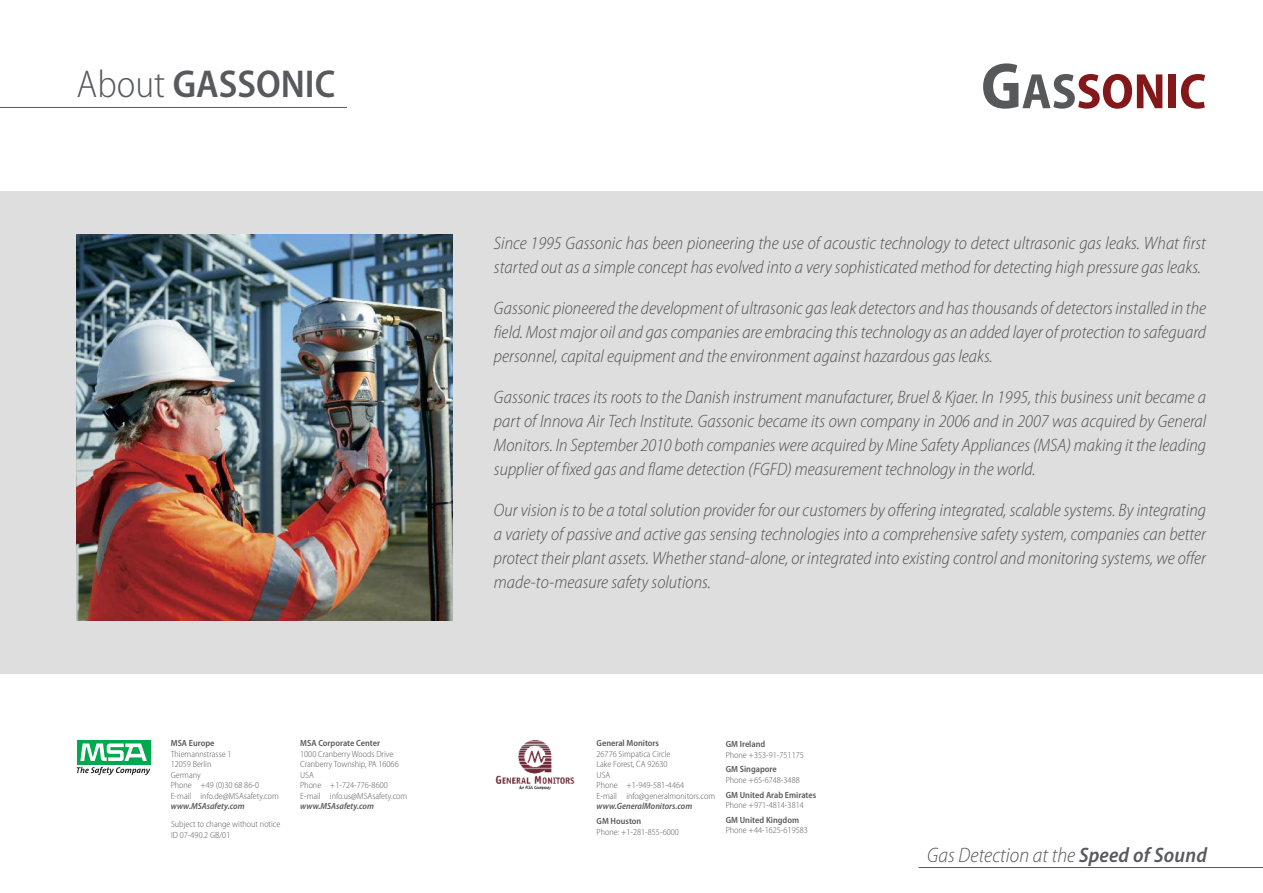
<style>
.page{position:relative;width:1263px;height:893px;background:#fff}
.page>*{position:absolute;margin:0;border:0;box-sizing:border-box;transform-origin:0 0}
.t1{font:600 semi-condensed 39px "Myriad Pro";color:#58595c}
.t2{font:italic 300 semi-condensed 21px "Myriad Pro";color:#58595c}
.t3{font:italic 300 semi-condensed 18px/24px "Myriad Pro";color:#525152;text-align:justify}
.t4{font:300 semi-condensed 9px/10.5px "Myriad Pro";color:#58595c}
.t5{font:600 semi-condensed 9px "Myriad Pro";color:#58595c}
.t6{font:italic 600 semi-condensed 9px "Myriad Pro";color:#58595c}
.s1{font-weight:300}
.s2{font-weight:600}
</style>
<div class="page">
<svg style="left:983px;top:63px;width:179px;height:46px"></svg>
<div style="left:1169px;top:74px;width:7px;height:34px;background:#83171a"></div>
<svg style="left:1181px;top:74px;width:24px;height:35px"></svg>
<div style="left:0;top:191px;width:1263px;height:482px;background:#dfdedf"></div>
<img style="left:77px;top:234px;width:375px;height:387px">
<svg style="left:77px;top:764px;width:74px;height:6px"></svg>
<div style="left:77px;top:740px;width:74px;height:24px;background:#00a94e"></div>
<svg style="left:80px;top:743px;width:67px;height:18px"></svg>
<svg style="left:77px;top:767px;width:73px;height:8px"></svg>
<img style="left:495px;top:739px;width:80px;height:51px">
<hr style="left:0;top:107px;width:347px;height:1px;background:#58595c">
<hr style="left:919px;top:867px;width:344px;height:1px;background:#58595c">
<h1 class="t1" style="left:77px;top:63px;width:260px"><span class="s1">About</span> GASSONIC</h1>
<p class="t5" style="left:171px;top:738px;width:45px">MSA Europe</p>
<p class="t4" style="left:171px;top:749px;width:110px">Thiemannstrasse 1<br>12059 Berlin<br>Germany<br>Phone +49 (0)30 68 86-0<br>E-mail info.de@MSAsafety.com</p>
<p class="t6" style="left:171px;top:801px;width:75px">www.MSAsafety.com</p>
<p class="t4" style="left:171px;top:819px;width:111px">Subject to change without notice<br>ID 07-490.2 GB/01</p>
<p class="t5" style="left:300px;top:738px;width:81px">MSA Corporate Center</p>
<p class="t4" style="left:300px;top:749px;width:109px">1000 Cranberry Woods Drive<br>Cranberry Township, PA 16066<br>USA<br>Phone +1-724-776-8600<br>E-mail info.us@MSAsafety.com</p>
<p class="t6" style="left:300px;top:801px;width:75px">www.MSAsafety.com</p>
<p class="t3" style="left:494px;top:231px;width:714px">Since 1995 Gassonic has been pioneering the use of acoustic technology to detect ultrasonic gas leaks. What first started out as a simple concept has evolved into a very sophisticated method for detecting high pressure gas leaks.</p>
<p class="t3" style="left:494px;top:296px;width:714px">Gassonic pioneered the development of ultrasonic gasleak detectors and hasthousands of detectorsinstalled in the field.Most major oil and gascompanies areembracing thistechnology as an added layer of protection to safeguard personnel, capital equipment and the environment against hazardous gas leaks.</p>
<p class="t3" style="left:494px;top:385px;width:714px">Gassonic traces its roots to the Danish instrument manufacturer, Bruel &amp; Kjaer. In 1995, this business unit became a part of Innova Air Tech Institute. Gassonic became its own company in 2006 and in 2007 was acquired by General Monitors. In September 2010 both companieswere acquired byMine Safety Appliances(MSA) making it theleading supplier of fixed gas and flame detection (FGFD) measurement technology in the world.</p>
<p class="t3" style="left:494px;top:499px;width:714px">Our vision is to be a total solution provider for our customers by offering integrated, scalable systems. By integrating a variety of passive and active gas sensing technologies into a comprehensive safety system, companies can better protect their plant assets. Whether stand-alone, or integrated into existing control and monitoring systems, we offer made-to-measure safety solutions.</p>
<p class="t5" style="left:597px;top:738px;width:64px">General Monitors</p>
<p class="t4" style="left:597px;top:749px;width:120px">26776 Simpatica Circle<br>Lake Forest, CA 92630<br>USA<br>Phone +1-949-581-4464<br>E-mail info@generalmonitors.com</p>
<p class="t6" style="left:597px;top:801px;width:97px">www.GeneralMonitors.com</p>
<p class="t5" style="left:597px;top:816px;width:46px">GM Houston</p>
<p class="t4" style="left:597px;top:826px;width:84px">Phone: +1-281-855-6000</p>
<p class="t5" style="left:726px;top:739px;width:41px">GM Ireland</p>
<p class="t4" style="left:726px;top:749px;width:80px">Phone +353-91-751175</p>
<p class="t5" style="left:726px;top:764px;width:53px">GM Singapore</p>
<p class="t4" style="left:726px;top:775px;width:76px">Phone +65-6748-3488</p>
<p class="t5" style="left:726px;top:790px;width:92px">GM United Arab Emirates</p>
<p class="t4" style="left:726px;top:800px;width:80px">Phone +971-4814-3814</p>
<p class="t5" style="left:726px;top:815px;width:75px">GM United Kingdom</p>
<p class="t4" style="left:726px;top:825px;width:84px">Phone +44-1625-619583</p>
<p class="t2" style="left:927px;top:844px;width:281px">Gas Detection at the <span class="s2">Speed of Sound</span></p>
</div>
